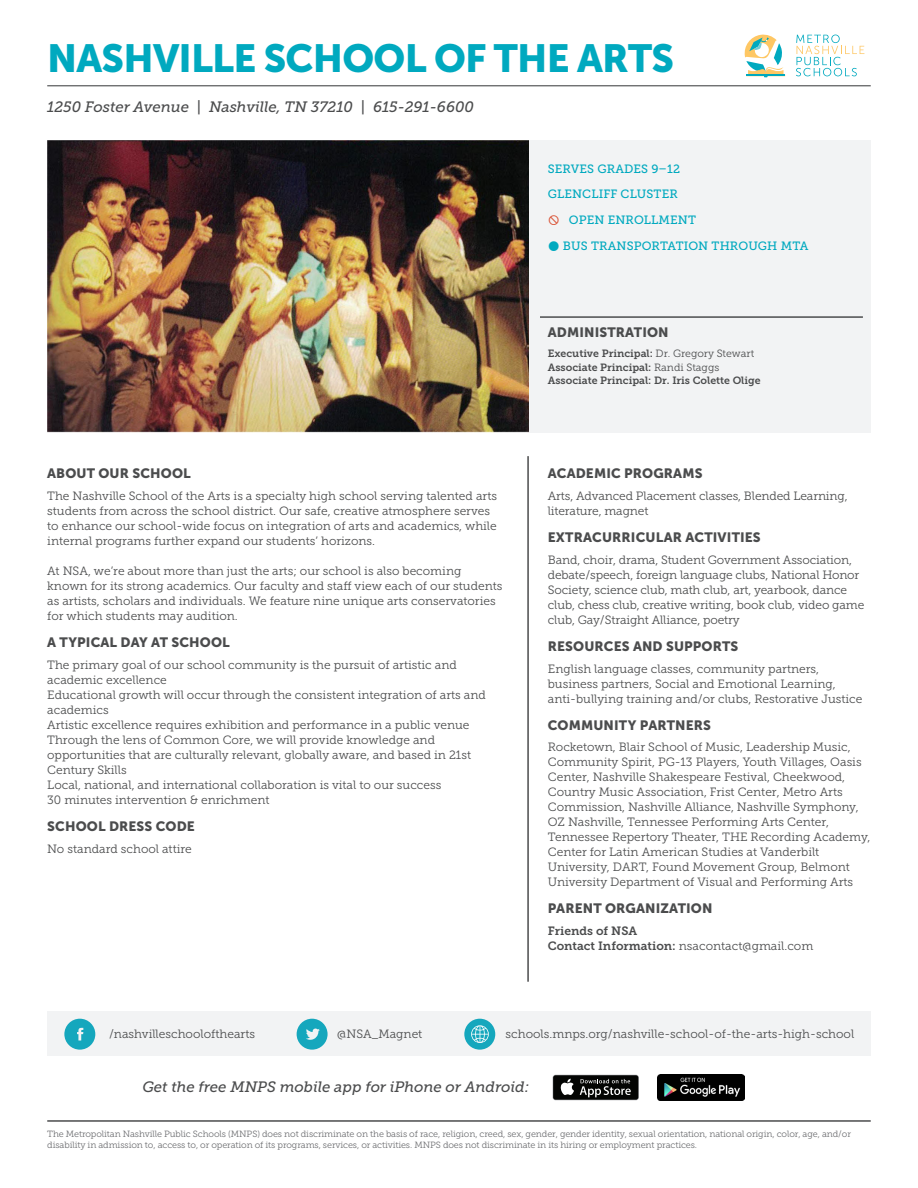
<style>
.page{position:relative;width:918px;height:1188px;background:#fff}
.page>*{position:absolute;margin:0;border:0;box-sizing:border-box;transform-origin:0 0}
.School_Name_1{font:39px "Museo Sans 900";letter-spacing:-.02em;color:#00a9bf}
.Address{font:italic 15px "Museo Slab 500";color:#4b4c4d}
.Small_Headers{font:13.5px "Museo Sans 900";letter-spacing:.01em;color:#4b4c4d}
.Body_8{font:12px/15px "Museo Slab 300";color:#4b4c4d}
.At_a_glance{font:12px "Museo Slab 500";letter-spacing:.01em;color:#00a9bf}
.Body_8-2{font:12px "Museo Slab 700";color:#4b4c4d}
.Body_8-3{font:10.5px "Museo Slab 700";color:#4b4c4d}
.Fine_print{font:9px/10.8px "Museo Slab 300";letter-spacing:-.01em;color:#6c6d70}
.s1{font-family:"Museo Slab 300"}
.s2{font-family:"Museo Slab 700"}
</style>
<div class="page">
<div style="left:47px;top:140px;width:823px;height:293px;background:#f2f3f4"></div>
<img style="left:47px;top:140px;width:482px;height:293px">
<div style="left:553px;top:1075px;width:85px;height:25px;background:#040503;border-radius:2px"></div>
<svg style="left:560px;top:1079px;width:14px;height:16px"></svg>
<svg style="left:580px;top:1079px;width:51px;height:18px"></svg>
<img style="left:658px;top:1075px;width:86px;height:25px">
<hr style="left:47px;top:85px;width:824px;height:1px;background:#4b4c4d">
<svg style="left:796px;top:35px;width:68px;height:41px"></svg>
<svg style="left:745px;top:35px;width:40px;height:42px"></svg>
<div style="left:47px;top:1011px;width:824px;height:45px;background:#f2f3f4"></div>
<hr style="left:47px;top:1120px;width:824px;height:2px;background:#4b4c4d">
<svg style="left:297px;top:1019px;width:31px;height:31px"></svg>
<div style="left:464px;top:1019px;width:31px;height:31px;background:#15a7bd;border-radius:50%"></div>
<svg style="left:471px;top:1025px;width:18px;height:18px"></svg>
<hr style="left:540px;top:316px;width:323px;height:2px;background:#4b4c4d">
<hr style="left:527px;top:456px;width:2px;height:526px;background:#4b4c4d">
<svg style="left:64px;top:1019px;width:31px;height:31px"></svg>
<p class="School_Name_1" style="left:47px;top:36px;width:628px">NASHVILLE SCHOOL OF THE ARTS</p>
<p class="Address" style="left:47px;top:99px;width:428px">1250 Foster Avenue | Nashville, TN 37210 | 615-291-6600</p>
<p class="Small_Headers" style="left:47px;top:466px;width:145px">ABOUT OUR SCHOOL</p>
<p class="Body_8" style="left:47px;top:488px;width:451px">The Nashville School of the Arts is a specialty high school serving talented arts students from across the school district. Our safe, creative atmosphere serves to enhance our school-wide focus on integration of arts and academics, while internal programs further expand our students’ horizons.</p>
<p class="Body_8" style="left:47px;top:563px;width:457px">At NSA, we’re about more than just the arts; our school is also becoming known for its strong academics. Our faculty and staff view each of our students as artists, scholars and individuals. We feature nine unique arts conservatories for which students may audition.</p>
<p class="Small_Headers" style="left:47px;top:635px;width:184px">A TYPICAL DAY AT SCHOOL</p>
<p class="Body_8" style="left:47px;top:657px;width:411px">The primary goal of our school community is the pursuit of artistic and academic excellence</p>
<p class="Body_8" style="left:47px;top:687px;width:440px">Educational growth will occur through the consistent integration of arts and academics</p>
<p class="Body_8" style="left:47px;top:717px;width:424px">Artistic excellence requires exhibition and performance in a public venue</p>
<p class="Body_8" style="left:47px;top:732px;width:425px">Through the lens of Common Core, we will provide knowledge and opportunities that are culturally relevant, globally aware, and based in 21st<br>Century Skills</p>
<p class="Body_8" style="left:47px;top:777px;width:396px">Local, national, and international collaboration is vital to our success</p>
<p class="Body_8" style="left:47px;top:792px;width:224px">30 minutes intervention &amp; enrichment</p>
<p class="Small_Headers" style="left:47px;top:818px;width:149px">SCHOOL DRESS CODE</p>
<p class="Body_8" style="left:47px;top:841px;width:146px">No standard school attire</p>
<p class="At_a_glance" style="left:548px;top:162px;width:134px">SERVES GRADES 9–12</p>
<p class="At_a_glance" style="left:548px;top:187px;width:132px">GLENCLIFF CLUSTER</p>
<p class="At_a_glance" style="left:569px;top:213px;width:129px">OPEN ENROLLMENT</p>
<p class="At_a_glance" style="left:563px;top:239px;width:247px">BUS TRANSPORTATION THROUGH MTA</p>
<p class="Small_Headers" style="left:548px;top:324px;width:122px">ADMINISTRATION</p>
<p class="Body_8-3" style="left:548px;top:347px;width:208px">Executive Principal: <span class="s1">Dr. Gregory Stewart</span></p>
<p class="Body_8-3" style="left:548px;top:361px;width:173px">Associate Principal: <span class="s1">Randi Staggs</span></p>
<p class="Body_8-3" style="left:548px;top:374px;width:214px">Associate Principal: Dr. Iris Colette Olige</p>
<p class="Small_Headers" style="left:548px;top:466px;width:156px">ACADEMIC PROGRAMS</p>
<p class="Body_8" style="left:548px;top:488px;width:301px">Arts, Advanced Placement classes, Blended Learning, literature, magnet</p>
<p class="Small_Headers" style="left:548px;top:530px;width:214px">EXTRACURRICULAR ACTIVITIES</p>
<p class="Body_8" style="left:548px;top:552px;width:318px">Band, choir, drama, Student Government Association, debate/speech, foreign language clubs, National Honor Society, science club, math club, art, yearbook, dance club, chess club, creative writing, book club, video game club, Gay/Straight Alliance, poetry</p>
<p class="Small_Headers" style="left:548px;top:638px;width:192px">RESOURCES AND SUPPORTS</p>
<p class="Body_8" style="left:548px;top:661px;width:316px">English language classes, community partners, business partners, Social and Emotional Learning, anti-bullying training and/or clubs, Restorative Justice</p>
<p class="Small_Headers" style="left:548px;top:717px;width:165px">COMMUNITY PARTNERS</p>
<p class="Body_8" style="left:548px;top:740px;width:324px">Rocketown, Blair School of Music, Leadership Music, Community Spirit, PG-13 Players, Youth Villages, Oasis Center, Nashville Shakespeare Festival, Cheekwood, Country Music Association, Frist Center, Metro Arts Commission, Nashville Alliance, Nashville Symphony, OZ Nashville, Tennessee Performing Arts Center, Tennessee Repertory Theater, THE Recording Academy, Center for Latin American Studies at Vanderbilt University, DART, Found Movement Group, Belmont University Department of Visual and Performing Arts</p>
<p class="Small_Headers" style="left:548px;top:901px;width:166px">PARENT ORGANIZATION</p>
<p class="Body_8-2" style="left:548px;top:924px;width:91px">Friends of NSA</p>
<p class="Body_8" style="left:548px;top:938px;width:267px"><span class="s2">Contact Information:</span> nsacontact@gmail.com</p>
<p class="Body_8" style="left:109px;top:1027px;width:148px">/nashvilleschoolofthearts</p>
<p class="Body_8" style="left:337px;top:1027px;width:87px">@NSA_Magnet</p>
<p class="Body_8" style="left:506px;top:1027px;width:350px">schools.mnps.org/nashville-school-of-the-arts-high-school</p>
<p class="Address" style="left:142px;top:1078px;width:388px">Get the free MNPS mobile app for iPhone or Android:</p>
<p class="Fine_print" style="left:47px;top:1128px;width:805px">The Metropolitan Nashville Public Schools (MNPS) does not discriminate on the basis of race, religion, creed, sex, gender, gender identity, sexual orientation, national origin, color, age, and/or disability in admission to, access to, or operation of its programs, services, or activities. MNPS does not discriminate in its hiring or employment practices.</p>
</div>
